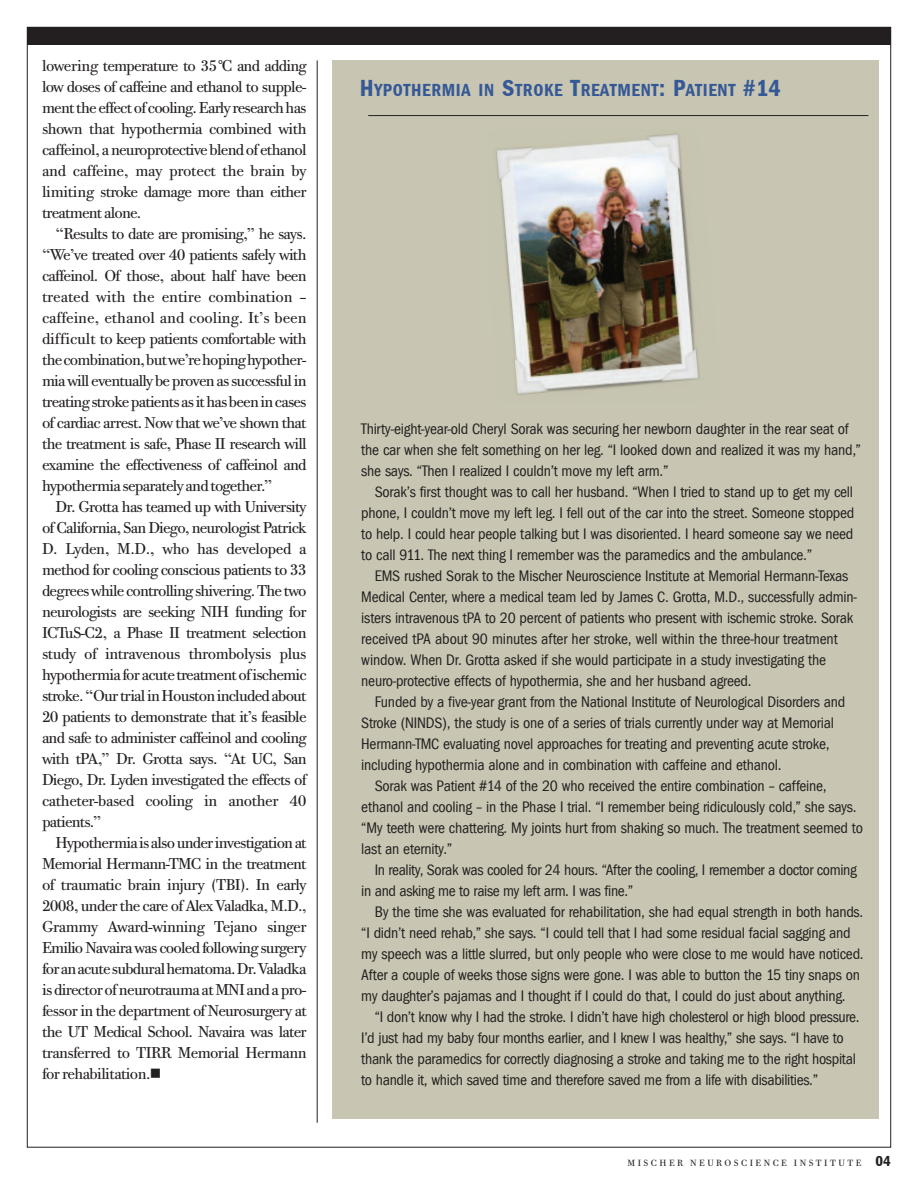
<style>
.page{position:relative;width:918px;height:1188px;background:#fff}
.page>*{position:absolute;margin:0;border:0;box-sizing:border-box;transform-origin:0 0}
.t1{font:600 18px "Franklin Got Cd ITCTT";letter-spacing:.035em;color:#355896}
.t2{font:15.75px/21px "Franklin Got Cd ITCTT";letter-spacing:-.015em;color:#231f20}
.t3{font:15.75px/21px "Bodoni Twe ITC";letter-spacing:-.05em;color:#231f20;text-align:justify}
.t4{font:9px "Bodoni Twe ITC";letter-spacing:.275em;color:#231f20}
.s1{font-size:24px}
.s2{font-family:"Franklin Got Cd ITCTT";font-weight:600;font-size:15px}
</style>
<div class="page">
<div style="left:27px;top:27px;width:864px;height:17px;background:#231f20"></div>
<div style="left:332px;top:60px;width:546px;height:1059px;background:#c8c6b2"></div>
<hr style="left:317px;top:60px;width:1px;height:1063px;background:#231f20">
<hr style="left:368px;top:115px;width:500px;height:1px;background:#231f20">
<img style="left:495px;top:133px;width:205px;height:262px">
<p class="t3" style="left:42px;top:56px;width:266px">lowering temperature to 35°C and adding low doses of caffeine and ethanol to supple&shy;ment the effect of cooling. Early research has shown that hypothermia combined with caffeinol, a neuroprotective blend of ethanol and caffeine, may protect the brain by limiting stroke damage more than either treatment alone.</p>
<p class="t3" style="left:42px;top:224px;width:266px;text-indent:13px">“Results to date are promising,” he says. “We’ve treated over 40 patients safely with caffeinol. Of those, about half have been treated with the entire combination – caffeine, ethanol and cooling. It’s been difficult to keep patients comfortable with thecombination,butwe’rehopinghypother&shy;mia will eventually be proven as successful in treatingstrokepatientsasithasbeenincases of cardiac arrest. Now that we’ve shown that the treatment is safe, Phase II research will examine the effectiveness of caffeinol and hypothermia separately and together.”</p>
<p class="t3" style="left:42px;top:497px;width:266px;text-indent:13px">Dr. Grotta has teamed up with University of California, San Diego, neurologist Patrick D. Lyden, M.D., who has developed a method for cooling conscious patients to 33 degrees while controlling shivering. The two neurologists are seeking NIH funding for ICTuS-C2, a Phase II treatment selection study of intravenous thrombolysis plus hypothermiaforacutetreatmentofischemic stroke.“OurtrialinHoustonincludedabout 20 patients to demonstrate that it’s feasible and safe to administer caffeinol and cooling with tPA,” Dr. Grotta says. “At UC, San Diego, Dr. Lyden investigated the effects of catheter-based cooling in another 40 patients.”</p>
<p class="t3" style="left:42px;top:833px;width:266px;text-indent:13px">Hypothermiaisalsounderinvestigationat Memorial Hermann-TMC in the treatment of traumatic brain injury (TBI). In early 2008, under the care of Alex Valadka, M.D., Grammy Award-winning Tejano singer Emilio Navaira was cooled following surgery foranacutesubduralhematoma.Dr.Valadka isdirectorofneurotraumaatMNIandapro&shy;fessor in the department of Neurosurgery at the UT Medical School. Navaira was later transferred to TIRR Memorial Hermann for rehabilitation.■</p>
<p class="t1" style="left:360px;top:79px;width:422px"><span class="s1">H</span>YPOTHERMIA IN <span class="s1">S</span>TROKE <span class="s1">T</span>REATMENT<span class="s1">: P</span>ATIENT <span class="s1">#14</span></p>
<p class="t2" style="left:361px;top:418px;width:501px">Thirty-eight-year-old Cheryl Sorak was securing her newborn daughter in the rear seat of the car when she felt something on her leg. “I looked down and realized it was my hand,” she says. “Then I realized I couldn’t move my left arm.”</p>
<p class="t2" style="left:361px;top:481px;width:495px;text-align:justify;text-indent:13px">Sorak’s first thought was to call her husband. “When I tried to stand up to get my cell phone, I couldn’t move my left leg. I fell out of the car into the street. Someone stopped to help. I could hear people talking but I was disoriented. I heard someone say we need to call 911. The next thing I remember was the paramedics and the ambulance.”</p>
<p class="t2" style="left:361px;top:565px;width:497px;text-indent:14px">EMS rushed Sorak to the Mischer Neuroscience Institute at Memorial Hermann-Texas Medical Center, where a medical team led by James C. Grotta, M.D., successfully admin&shy;isters intravenous tPA to 20 percent of patients who present with ischemic stroke. Sorak received tPA about 90 minutes after her stroke, well within the three-hour treatment window. When Dr. Grotta asked if she would participate in a study investigating the neuro-protective effects of hypothermia, she and her husband agreed.</p>
<p class="t2" style="left:361px;top:691px;width:486px;text-indent:13px">Funded by a five-year grant from the National Institute of Neurological Disorders and Stroke (NINDS), the study is one of a series of trials currently under way at Memorial Hermann-TMC evaluating novel approaches for treating and preventing acute stroke, including hypothermia alone and in combination with caffeine and ethanol.</p>
<p class="t2" style="left:361px;top:775px;width:503px;text-indent:14px">Sorak was Patient #14 of the 20 who received the entire combination – caffeine, ethanol and cooling – in the Phase I trial. “I remember being ridiculously cold,” she says. “My teeth were chattering. My joints hurt from shaking so much. The treatment seemed to last an eternity.”</p>
<p class="t2" style="left:361px;top:859px;width:497px;text-indent:14px">In reality, Sorak was cooled for 24 hours. “After the cooling, I remember a doctor coming in and asking me to raise my left arm. I was fine.”</p>
<p class="t2" style="left:361px;top:901px;width:504px;text-indent:14px">By the time she was evaluated for rehabilitation, she had equal strength in both hands. “I didn’t need rehab,” she says. “I could tell that I had some residual facial sagging and my speech was a little slurred, but only people who were close to me would have noticed.<br>After a couple of weeks those signs were gone. I was able to button the 15 tiny snaps on my daughter’s pajamas and I thought if I could do that, I could do just about anything.</p>
<p class="t2" style="left:361px;top:1006px;width:500px;text-indent:14px">“I don’t know why I had the stroke. I didn’t have high cholesterol or high blood pressure.<br>I’d just had my baby four months earlier, and I knew I was healthy,” she says. “I have to thank the paramedics for correctly diagnosing a stroke and taking me to the right hospital to handle it, which saved time and therefore saved me from a life with disabilities.”</p>
<p class="t4" style="left:627px;top:1158px;width:265px">MISCHER NEUROSCIENCE INSTITUTE <span class="s2">04</span></p>
</div>
